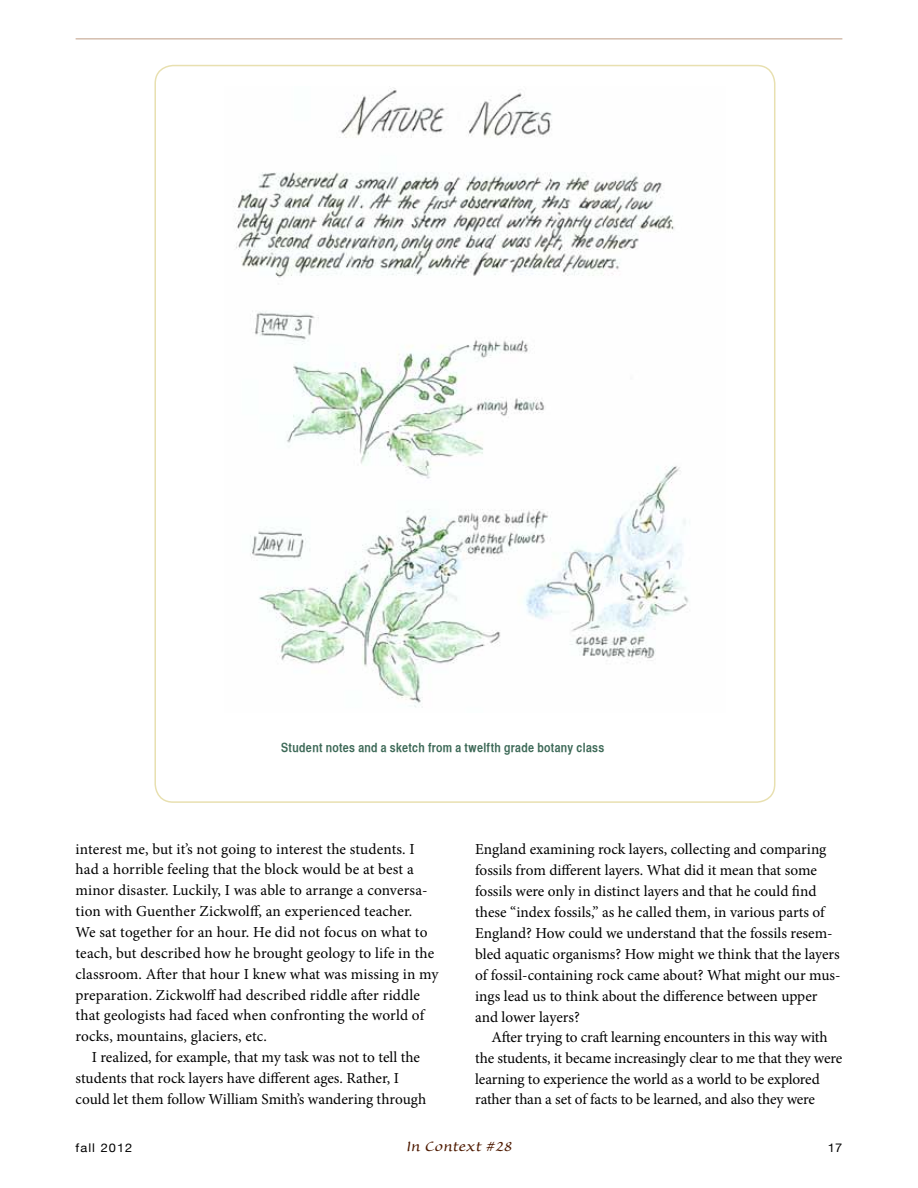
<style>
.page{position:relative;width:918px;height:1188px;background:#fff}
.page>*{position:absolute;margin:0;border:0;box-sizing:border-box;transform-origin:0 0}
.t1{font:18px "Sanvito";color:#4e1a00;scale:1.05 1}
.t2{font:15.3px/21px "Minion Pro";color:#000}
.t3{font:12.75px "Helvetica CY Bold";letter-spacing:.025em;color:#3d6957}
.t4{font:12px "Helvetica Neue";letter-spacing:.08em;color:#000;scale:1.07 1}
</style>
<div class="page">
<hr style="left:76px;top:39px;width:766px;height:1px;background:#be9d84">
<img style="left:235px;top:88px;width:454px;height:620px">
<p class="t3" style="left:281px;top:740px;width:325px">Student notes and a sketch from a twelfth grade botany class</p>
<p class="t2" style="left:76px;top:838px;width:364px">interest me, but it’s not going to interest the students. I had a horrible feeling that the block would be at best a minor disaster. Luckily, I was able to arrange a conversa&shy;tion with Guenther Zickwolff, an experienced teacher.<br>We sat together for an hour. He did not focus on what to teach, but described how he brought geology to life in the classroom. After that hour I knew what was missing in my preparation. Zickwolff had described riddle after riddle that geologists had faced when confronting the world of rocks, mountains, glaciers, etc.</p>
<p class="t2" style="left:76px;top:1047px;width:352px;text-indent:16px">I realized, for example, that my task was not to tell the students that rock layers have different ages. Rather, I could let them follow William Smith’s wandering through</p>
<p class="t2" style="left:475px;top:838px;width:367px">England examining rock layers, collecting and comparing fossils from different layers. What did it mean that some fossils were only in distinct layers and that he could find these “index fossils,” as he called them, in various parts of England? How could we understand that the fossils resem&shy;bled aquatic organisms? How might we think that the layers of fossil-containing rock came about? What might our mus&shy;ings lead us to think about the difference between upper and lower layers?</p>
<p class="t2" style="left:475px;top:1027px;width:369px;text-indent:16px">After trying to craft learning encounters in this way with the students, it became increasingly clear to me that they were learning to experience the world as a world to be explored rather than a set of facts to be learned, and also they were</p>
<p class="t4" style="left:76px;top:1137px;width:55px">fall 2012</p>
<p class="t1" style="left:406px;top:1138px;width:104px">In Context #28</p>
<p class="t4" style="left:828px;top:1137px;width:15px">17</p>
</div>
